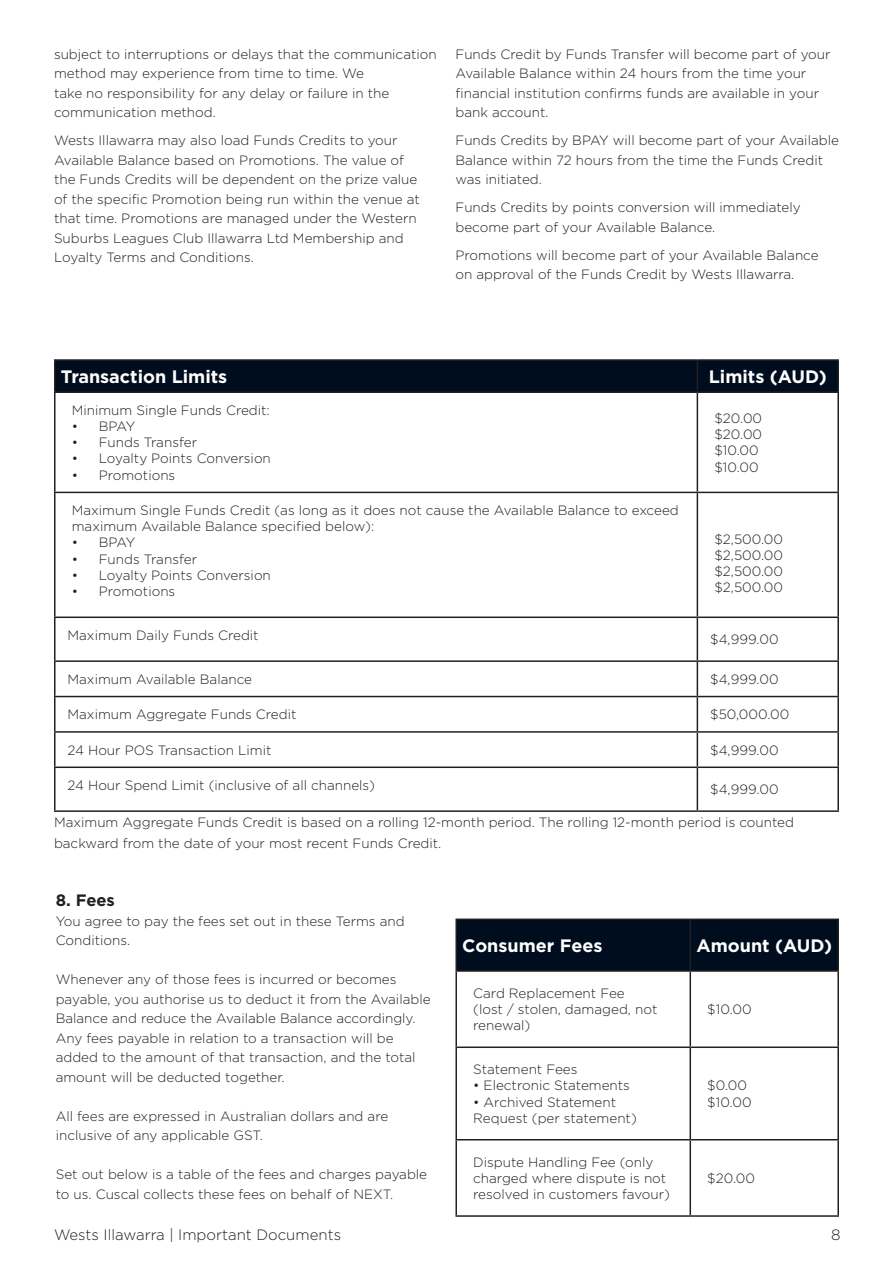
<style>
.page{position:relative;width:893px;height:1263px;background:#fff}
.page>*{position:absolute;margin:0;border:0;box-sizing:border-box;transform-origin:0 0}
.t1{font:700 18px "Gotham";color:#fff}
.t2{font:700 16.5px "Gotham";color:#231f20}
.t3{font:300 15px "Gotham";color:#231f20}
.t4{font:300 13.5px/19.5px "Gotham";color:#231f20}
</style>
<div class="page">
<div style="left:56px;top:361px;width:781px;height:30px;background:#000d1e"></div>
<hr style="left:54px;top:393px;width:2px;height:99px;background:#231f20">
<hr style="left:697px;top:393px;width:1px;height:99px;background:#231f20">
<hr style="left:837px;top:393px;width:2px;height:99px;background:#231f20">
<hr style="left:54px;top:492px;width:643px;height:1px;background:#231f20">
<hr style="left:54px;top:493px;width:2px;height:123px;background:#231f20">
<hr style="left:697px;top:492px;width:142px;height:1px;background:#231f20">
<hr style="left:697px;top:493px;width:1px;height:123px;background:#231f20">
<hr style="left:837px;top:493px;width:2px;height:123px;background:#231f20">
<hr style="left:54px;top:616px;width:643px;height:2px;background:#231f20">
<hr style="left:54px;top:618px;width:2px;height:42px;background:#231f20">
<hr style="left:697px;top:616px;width:142px;height:2px;background:#231f20">
<hr style="left:697px;top:618px;width:1px;height:42px;background:#231f20">
<hr style="left:837px;top:618px;width:2px;height:42px;background:#231f20">
<hr style="left:54px;top:660px;width:643px;height:2px;background:#231f20">
<hr style="left:54px;top:662px;width:2px;height:34px;background:#231f20">
<hr style="left:697px;top:660px;width:142px;height:2px;background:#231f20">
<hr style="left:697px;top:662px;width:1px;height:34px;background:#231f20">
<hr style="left:837px;top:662px;width:2px;height:34px;background:#231f20">
<hr style="left:54px;top:696px;width:643px;height:1px;background:#231f20">
<hr style="left:54px;top:697px;width:2px;height:34px;background:#231f20">
<hr style="left:697px;top:696px;width:142px;height:1px;background:#231f20">
<hr style="left:697px;top:697px;width:1px;height:34px;background:#231f20">
<hr style="left:837px;top:697px;width:2px;height:34px;background:#231f20">
<hr style="left:54px;top:731px;width:643px;height:2px;background:#231f20">
<hr style="left:54px;top:733px;width:2px;height:33px;background:#231f20">
<hr style="left:697px;top:731px;width:142px;height:2px;background:#231f20">
<hr style="left:697px;top:733px;width:1px;height:33px;background:#231f20">
<hr style="left:837px;top:733px;width:2px;height:33px;background:#231f20">
<hr style="left:54px;top:766px;width:643px;height:2px;background:#231f20">
<hr style="left:54px;top:768px;width:2px;height:42px;background:#231f20">
<hr style="left:697px;top:766px;width:142px;height:2px;background:#231f20">
<hr style="left:697px;top:768px;width:1px;height:42px;background:#231f20">
<hr style="left:837px;top:768px;width:2px;height:42px;background:#231f20">
<hr style="left:54px;top:810px;width:643px;height:2px;background:#231f20">
<hr style="left:697px;top:810px;width:142px;height:2px;background:#231f20">
<hr style="left:54px;top:359px;width:643px;height:2px;background:#231f20">
<hr style="left:54px;top:361px;width:2px;height:30px;background:#231f20">
<hr style="left:54px;top:391px;width:643px;height:2px;background:#231f20">
<hr style="left:697px;top:359px;width:142px;height:2px;background:#231f20">
<hr style="left:697px;top:361px;width:1px;height:30px;background:#231f20">
<hr style="left:837px;top:361px;width:2px;height:30px;background:#231f20">
<hr style="left:697px;top:391px;width:142px;height:2px;background:#231f20">
<div style="left:457px;top:920px;width:380px;height:50px;background:#000d1e"></div>
<hr style="left:455px;top:972px;width:2px;height:74px;background:#231f20">
<hr style="left:689px;top:972px;width:2px;height:74px;background:#231f20">
<hr style="left:837px;top:972px;width:2px;height:74px;background:#231f20">
<hr style="left:455px;top:1046px;width:235px;height:2px;background:#231f20">
<hr style="left:455px;top:1048px;width:2px;height:91px;background:#231f20">
<hr style="left:690px;top:1046px;width:149px;height:2px;background:#231f20">
<hr style="left:689px;top:1048px;width:2px;height:91px;background:#231f20">
<hr style="left:837px;top:1048px;width:2px;height:91px;background:#231f20">
<hr style="left:455px;top:1139px;width:235px;height:1px;background:#231f20">
<hr style="left:455px;top:1140px;width:2px;height:75px;background:#231f20">
<hr style="left:690px;top:1139px;width:149px;height:1px;background:#231f20">
<hr style="left:689px;top:1140px;width:2px;height:75px;background:#231f20">
<hr style="left:837px;top:1140px;width:2px;height:75px;background:#231f20">
<hr style="left:455px;top:1215px;width:235px;height:2px;background:#231f20">
<hr style="left:690px;top:1215px;width:149px;height:2px;background:#231f20">
<hr style="left:455px;top:918px;width:235px;height:2px;background:#231f20">
<hr style="left:455px;top:920px;width:2px;height:50px;background:#231f20">
<hr style="left:455px;top:970px;width:235px;height:2px;background:#231f20">
<hr style="left:690px;top:918px;width:149px;height:2px;background:#231f20">
<hr style="left:689px;top:920px;width:2px;height:50px;background:#231f20">
<hr style="left:837px;top:920px;width:2px;height:50px;background:#231f20">
<hr style="left:690px;top:970px;width:149px;height:2px;background:#231f20">
<p class="t4" style="left:54px;top:44px;width:384px">subject to interruptions or delays that the communication method may experience from time to time. We<br>take no responsibility for any delay or failure in the communication method.</p>
<p class="t4" style="left:54px;top:130px;width:367px">Wests Illawarra may also load Funds Credits to your Available Balance based on Promotions. The value of the Funds Credits will be dependent on the prize value of the specific Promotion being run within the venue at that time. Promotions are managed under the Western Suburbs Leagues Club Illawarra Ltd Membership and Loyalty Terms and Conditions.</p>
<p class="t4" style="left:455px;top:44px;width:377px">Funds Credit by Funds Transfer will become part of your Available Balance within 24 hours from the time your financial institution confirms funds are available in your bank account.</p>
<p class="t4" style="left:455px;top:130px;width:385px">Funds Credits by BPAY will become part of your Available<br>Balance within 72 hours from the time the Funds Credit was initiated.</p>
<p class="t4" style="left:455px;top:197px;width:347px">Funds Credits by points conversion will immediately become part of your Available Balance.</p>
<p class="t4" style="left:455px;top:245px;width:365px">Promotions will become part of your Available Balance on approval of the Funds Credit by Wests Illawarra.</p>
<p class="t1" style="left:61px;top:365px;width:168px">Transaction Limits</p>
<p class="t1" style="left:709px;top:365px;width:119px">Limits (AUD)</p>
<p class="t4" style="left:72px;top:400px;width:200px">Minimum Single Funds Credit:</p>
<p class="t4" style="left:72px;top:416px;width:65px">• BPAY</p>
<p class="t4" style="left:72px;top:432px;width:127px">• Funds Transfer</p>
<p class="t4" style="left:72px;top:449px;width:201px">• Loyalty Points Conversion</p>
<p class="t4" style="left:72px;top:465px;width:105px">• Promotions</p>
<p class="t4" style="left:714px;top:408px;width:49px">$20.00</p>
<p class="t4" style="left:714px;top:424px;width:49px">$20.00</p>
<p class="t4" style="left:714px;top:441px;width:46px">$10.00</p>
<p class="t4" style="left:714px;top:457px;width:46px">$10.00</p>
<p class="t4" style="left:72px;top:502px;width:609px;line-height:16.2px">Maximum Single Funds Credit (as long as it does not cause the Available Balance to exceed maximum Available Balance specified below):</p>
<p class="t4" style="left:72px;top:533px;width:65px">• BPAY</p>
<p class="t4" style="left:72px;top:549px;width:127px">• Funds Transfer</p>
<p class="t4" style="left:72px;top:565px;width:201px">• Loyalty Points Conversion</p>
<p class="t4" style="left:72px;top:581px;width:105px">• Promotions</p>
<p class="t4" style="left:714px;top:529px;width:70px">$2,500.00</p>
<p class="t4" style="left:714px;top:545px;width:70px">$2,500.00</p>
<p class="t4" style="left:714px;top:561px;width:70px">$2,500.00</p>
<p class="t4" style="left:714px;top:577px;width:70px">$2,500.00</p>
<p class="t4" style="left:68px;top:625px;width:193px">Maximum Daily Funds Credit</p>
<p class="t4" style="left:710px;top:629px;width:70px">$4,999.00</p>
<p class="t4" style="left:68px;top:669px;width:186px">Maximum Available Balance</p>
<p class="t4" style="left:710px;top:669px;width:70px">$4,999.00</p>
<p class="t4" style="left:68px;top:704px;width:230px">Maximum Aggregate Funds Credit</p>
<p class="t4" style="left:710px;top:704px;width:81px">$50,000.00</p>
<p class="t4" style="left:68px;top:740px;width:206px">24 Hour POS Transaction Limit</p>
<p class="t4" style="left:710px;top:740px;width:70px">$4,999.00</p>
<p class="t4" style="left:68px;top:775px;width:309px">24 Hour Spend Limit (inclusive of all channels)</p>
<p class="t4" style="left:710px;top:779px;width:70px">$4,999.00</p>
<p class="t4" style="left:54px;top:811px;width:742px;line-height:21px">Maximum Aggregate Funds Credit is based on a rolling 12-month period. The rolling 12-month period is counted backward from the date of your most recent Funds Credit.</p>
<p class="t2" style="left:56px;top:889px;width:61px">8. Fees</p>
<p class="t4" style="left:56px;top:911px;width:350px">You agree to pay the fees set out in these Terms and<br>Conditions.</p>
<p class="t4" style="left:56px;top:970px;width:376px">Whenever any of those fees is incurred or becomes payable, you authorise us to deduct it from the Available Balance and reduce the Available Balance accordingly.<br>Any fees payable in relation to a transaction will be added to the amount of that transaction, and the total amount will be deducted together.</p>
<p class="t4" style="left:56px;top:1106px;width:334px">All fees are expressed in Australian dollars and are inclusive of any applicable GST.</p>
<p class="t4" style="left:56px;top:1165px;width:373px">Set out below is a table of the fees and charges payable to us. Cuscal collects these fees on behalf of NEXT.</p>
<p class="t1" style="left:462px;top:934px;width:142px">Consumer Fees</p>
<p class="t1" style="left:696px;top:934px;width:137px">Amount (AUD)</p>
<p class="t4" style="left:473px;top:983px;width:153px">Card Replacement Fee</p>
<p class="t4" style="left:473px;top:1001px;width:186px;line-height:16.2px">(lost / stolen, damaged, not renewal)</p>
<p class="t4" style="left:707px;top:999px;width:46px">$10.00</p>
<p class="t4" style="left:473px;top:1059px;width:106px">Statement Fees</p>
<p class="t4" style="left:473px;top:1075px;width:158px">• Electronic Statements</p>
<p class="t4" style="left:473px;top:1092px;width:144px">• Archived Statement</p>
<p class="t4" style="left:473px;top:1108px;width:165px">Request (per statement)</p>
<p class="t4" style="left:707px;top:1075px;width:41px">$0.00</p>
<p class="t4" style="left:707px;top:1092px;width:46px">$10.00</p>
<p class="t4" style="left:473px;top:1153px;width:198px;line-height:16.2px">Dispute Handling Fee (only charged where dispute is not resolved in customers favour)</p>
<p class="t4" style="left:707px;top:1168px;width:49px">$20.00</p>
<p class="t3" style="left:54px;top:1227px;width:289px">Wests Illawarra | Important Documents</p>
<p class="t3" style="left:831px;top:1227px;width:11px">8</p>
</div>
